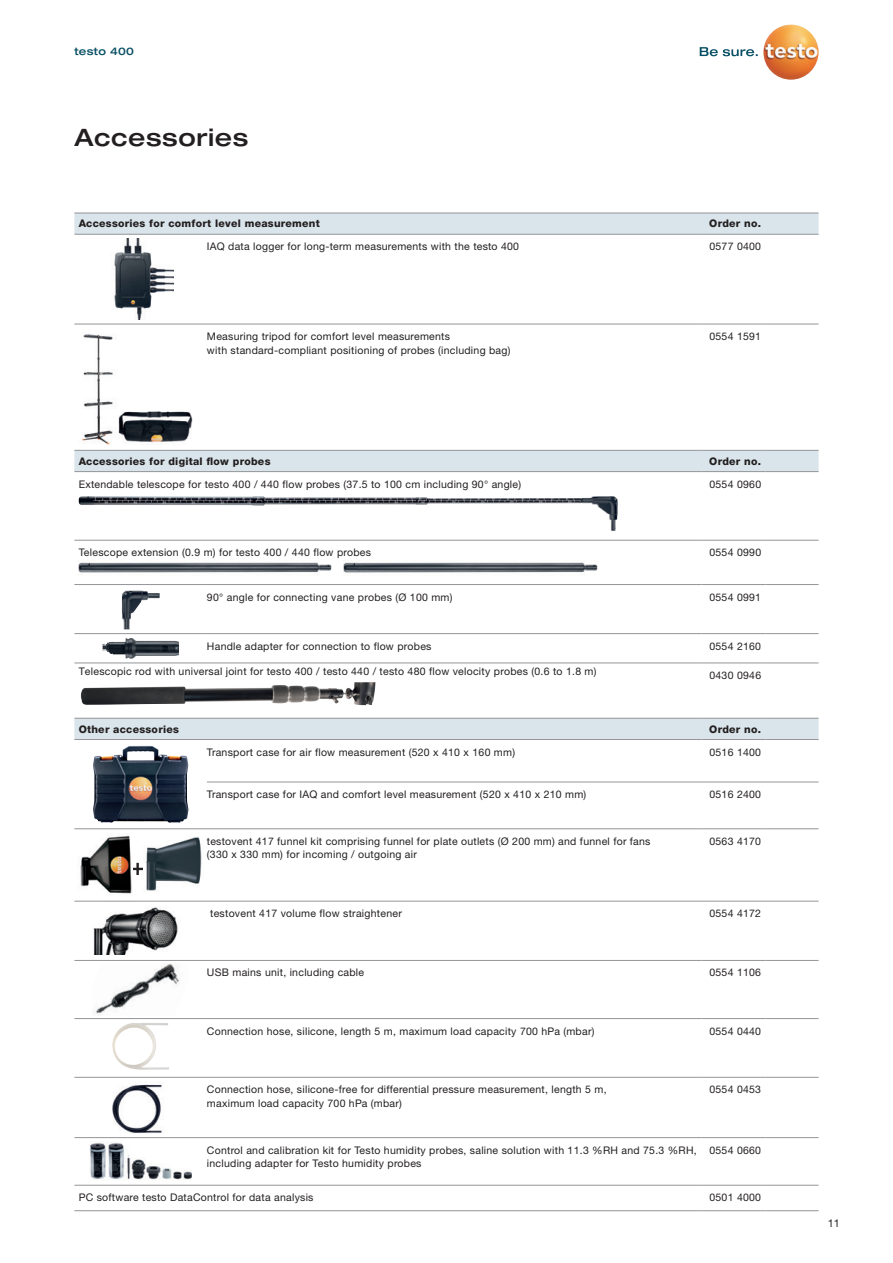
<style>
.page{position:relative;width:893px;height:1263px;background:#fff}
.page>*{position:absolute;margin:0;border:0;box-sizing:border-box;transform-origin:0 0}
.t1{font:500 expanded 24px "Helvetica Neue LTW1 G";letter-spacing:.025em;color:#231f20}
.t2{font:10.8px "Helvetica Neue LTW1 G";color:#231f20}
.t3{font:10.5px/13.5px "Helvetica Neue LTW1 G";letter-spacing:.025em;color:#231f20}
.t4{font:800 10.5px "Helvetica Neue LTW1 G";letter-spacing:.025em;color:#231f20}
.t5{font:500 expanded 10.5px "Helvetica Neue LTW1 G";letter-spacing:.025em;color:#074f64}
</style>
<div class="page">
<svg style="left:700px;top:47px;width:58px;height:9px"></svg>
<img style="left:763px;top:24px;width:56px;height:56px;border-radius:28px">
<svg style="left:74px;top:214px;width:745px;height:525px"></svg>
<hr style="left:74px;top:540px;width:133px;height:1px;background:#939598">
<hr style="left:207px;top:540px;width:495px;height:1px;background:#939598">
<hr style="left:702px;top:828px;width:63px;height:1px;background:#939598">
<hr style="left:74px;top:901px;width:133px;height:1px;background:#939598">
<hr style="left:207px;top:901px;width:495px;height:1px;background:#939598">
<hr style="left:702px;top:901px;width:63px;height:1px;background:#939598">
<hr style="left:702px;top:1137px;width:63px;height:1px;background:#939598">
<hr style="left:765px;top:234px;width:54px;height:1px;background:#939598">
<hr style="left:765px;top:739px;width:54px;height:1px;background:#939598">
<hr style="left:765px;top:782px;width:54px;height:1px;background:#939598">
<hr style="left:765px;top:828px;width:54px;height:1px;background:#939598">
<hr style="left:765px;top:901px;width:54px;height:1px;background:#939598">
<hr style="left:765px;top:1137px;width:54px;height:1px;background:#939598">
<hr style="left:74px;top:234px;width:133px;height:1px;background:#939598">
<hr style="left:207px;top:234px;width:495px;height:1px;background:#939598">
<hr style="left:702px;top:234px;width:63px;height:1px;background:#939598">
<hr style="left:207px;top:739px;width:495px;height:1px;background:#939598">
<hr style="left:702px;top:739px;width:63px;height:1px;background:#939598">
<hr style="left:702px;top:782px;width:63px;height:1px;background:#939598">
<hr style="left:702px;top:1077px;width:63px;height:1px;background:#939598">
<hr style="left:702px;top:213px;width:63px;height:1px;background:#939598">
<hr style="left:765px;top:213px;width:54px;height:1px;background:#939598">
<hr style="left:702px;top:450px;width:63px;height:1px;background:#939598">
<hr style="left:765px;top:450px;width:54px;height:1px;background:#939598">
<hr style="left:702px;top:960px;width:63px;height:1px;background:#939598">
<hr style="left:765px;top:960px;width:54px;height:1px;background:#939598">
<hr style="left:702px;top:1185px;width:63px;height:1px;background:#939598">
<hr style="left:765px;top:1185px;width:54px;height:1px;background:#939598">
<hr style="left:702px;top:1210px;width:63px;height:1px;background:#939598">
<hr style="left:765px;top:1210px;width:54px;height:1px;background:#939598">
<hr style="left:74px;top:1137px;width:133px;height:1px;background:#939598">
<hr style="left:207px;top:1137px;width:495px;height:1px;background:#939598">
<hr style="left:74px;top:1077px;width:133px;height:1px;background:#939598">
<hr style="left:207px;top:1077px;width:495px;height:1px;background:#939598">
<hr style="left:74px;top:213px;width:133px;height:1px;background:#939598">
<hr style="left:207px;top:213px;width:495px;height:1px;background:#939598">
<hr style="left:74px;top:450px;width:133px;height:1px;background:#939598">
<hr style="left:207px;top:450px;width:495px;height:1px;background:#939598">
<hr style="left:74px;top:584px;width:133px;height:1px;background:#939598">
<hr style="left:74px;top:633px;width:133px;height:1px;background:#939598">
<hr style="left:74px;top:960px;width:133px;height:1px;background:#939598">
<hr style="left:207px;top:584px;width:495px;height:1px;background:#939598">
<hr style="left:207px;top:633px;width:495px;height:1px;background:#939598">
<hr style="left:207px;top:960px;width:495px;height:1px;background:#939598">
<hr style="left:74px;top:324px;width:133px;height:1px;background:#939598">
<hr style="left:207px;top:324px;width:495px;height:1px;background:#939598">
<hr style="left:702px;top:324px;width:63px;height:1px;background:#939598">
<hr style="left:765px;top:324px;width:54px;height:1px;background:#939598">
<hr style="left:74px;top:1018px;width:133px;height:1px;background:#939598">
<hr style="left:207px;top:1018px;width:495px;height:1px;background:#939598">
<hr style="left:702px;top:1018px;width:63px;height:1px;background:#939598">
<hr style="left:765px;top:1018px;width:54px;height:1px;background:#939598">
<hr style="left:765px;top:1077px;width:54px;height:1px;background:#939598">
<hr style="left:207px;top:782px;width:495px;height:1px;background:#939598">
<hr style="left:207px;top:828px;width:495px;height:1px;background:#939598">
<hr style="left:702px;top:471px;width:63px;height:1px;background:#939598">
<hr style="left:702px;top:540px;width:63px;height:1px;background:#939598">
<hr style="left:702px;top:584px;width:63px;height:1px;background:#939598">
<hr style="left:702px;top:633px;width:63px;height:1px;background:#939598">
<hr style="left:702px;top:662px;width:63px;height:1px;background:#939598">
<hr style="left:702px;top:718px;width:63px;height:1px;background:#939598">
<hr style="left:765px;top:471px;width:54px;height:1px;background:#939598">
<hr style="left:765px;top:540px;width:54px;height:1px;background:#939598">
<hr style="left:765px;top:584px;width:54px;height:1px;background:#939598">
<hr style="left:765px;top:633px;width:54px;height:1px;background:#939598">
<hr style="left:765px;top:662px;width:54px;height:1px;background:#939598">
<hr style="left:765px;top:718px;width:54px;height:1px;background:#939598">
<hr style="left:74px;top:471px;width:133px;height:1px;background:#939598">
<hr style="left:207px;top:471px;width:495px;height:1px;background:#939598">
<hr style="left:74px;top:739px;width:133px;height:1px;background:#939598">
<hr style="left:74px;top:828px;width:133px;height:1px;background:#939598">
<hr style="left:74px;top:662px;width:133px;height:1px;background:#939598">
<hr style="left:207px;top:662px;width:495px;height:1px;background:#939598">
<hr style="left:74px;top:718px;width:133px;height:1px;background:#939598">
<hr style="left:207px;top:718px;width:495px;height:1px;background:#939598">
<hr style="left:74px;top:1185px;width:133px;height:1px;background:#939598">
<hr style="left:207px;top:1185px;width:495px;height:1px;background:#939598">
<hr style="left:74px;top:1210px;width:133px;height:1px;background:#939598">
<hr style="left:207px;top:1210px;width:495px;height:1px;background:#939598">
<img style="left:107px;top:238px;width:67px;height:82px">
<img style="left:79px;top:328px;width:44px;height:118px">
<img style="left:78px;top:496px;width:540px;height:35px">
<img style="left:344px;top:561px;width:257px;height:14px">
<img style="left:79px;top:561px;width:256px;height:14px">
<img style="left:122px;top:590px;width:38px;height:39px">
<img style="left:102px;top:638px;width:77px;height:21px">
<img style="left:79px;top:682px;width:275px;height:23px">
<img style="left:93px;top:746px;width:95px;height:77px">
<svg style="left:133px;top:863px;width:10px;height:12px"></svg>
<img style="left:80px;top:834px;width:52px;height:60px">
<img style="left:146px;top:837px;width:56px;height:54px">
<img style="left:93px;top:907px;width:85px;height:48px">
<img style="left:96px;top:963px;width:84px;height:51px">
<img style="left:112px;top:1023px;width:57px;height:47px">
<img style="left:113px;top:1084px;width:49px;height:49px">
<img style="left:90px;top:1142px;width:102px;height:38px">
<img style="left:118px;top:411px;width:79px;height:34px">
<p class="t5" style="left:74px;top:44px;width:61px">testo 400</p>
<h1 class="t1" style="left:74px;top:122px;width:175px">Accessories</h1>
<p class="t4" style="left:79px;top:217px;width:243px">Accessories for comfort level measurement</p>
<p class="t4" style="left:709px;top:217px;width:53px">Order no.</p>
<p class="t3" style="left:207px;top:240px;width:314px">IAQ data logger for long-term measurements with the testo 400</p>
<p class="t3" style="left:709px;top:240px;width:53px">0577 0400</p>
<p class="t3" style="left:207px;top:329px;width:305px">Measuring tripod for comfort level measurements<br>with standard-compliant positioning of probes (including bag)</p>
<p class="t3" style="left:709px;top:329px;width:53px">0554 1591</p>
<p class="t4" style="left:79px;top:455px;width:193px">Accessories for digital flow probes</p>
<p class="t4" style="left:709px;top:455px;width:53px">Order no.</p>
<p class="t3" style="left:79px;top:477px;width:444px">Extendable telescope for testo 400 / 440 flow probes (37.5 to 100 cm including 90° angle)</p>
<p class="t3" style="left:709px;top:477px;width:53px">0554 0960</p>
<p class="t3" style="left:79px;top:546px;width:294px">Telescope extension (0.9 m) for testo 400 / 440 flow probes</p>
<p class="t3" style="left:709px;top:546px;width:53px">0554 0990</p>
<p class="t3" style="left:207px;top:590px;width:247px">90° angle for connecting vane probes (Ø 100 mm)</p>
<p class="t3" style="left:709px;top:590px;width:53px">0554 0991</p>
<p class="t3" style="left:207px;top:639px;width:226px">Handle adapter for connection to flow probes</p>
<p class="t3" style="left:709px;top:639px;width:53px">0554 2160</p>
<p class="t3" style="left:79px;top:664px;width:519px">Telescopic rod with universal joint for testo 400 / testo 440 / testo 480 flow velocity probes (0.6 to 1.8 m)</p>
<p class="t3" style="left:709px;top:668px;width:53px">0430 0946</p>
<p class="t4" style="left:79px;top:723px;width:102px">Other accessories</p>
<p class="t4" style="left:709px;top:723px;width:53px">Order no.</p>
<p class="t3" style="left:207px;top:745px;width:310px">Transport case for air flow measurement (520 x 410 x 160 mm)</p>
<p class="t3" style="left:709px;top:745px;width:53px">0516 1400</p>
<p class="t3" style="left:207px;top:787px;width:381px">Transport case for IAQ and comfort level measurement (520 x 410 x 210 mm)</p>
<p class="t3" style="left:709px;top:787px;width:53px">0516 2400</p>
<p class="t3" style="left:207px;top:834px;width:445px">testovent 417 funnel kit comprising funnel for plate outlets (Ø 200 mm) and funnel for fans (330 x 330 mm) for incoming / outgoing air</p>
<p class="t3" style="left:709px;top:834px;width:53px">0563 4170</p>
<p class="t3" style="left:210px;top:906px;width:193px">testovent 417 volume flow straightener</p>
<p class="t3" style="left:709px;top:906px;width:53px">0554 4172</p>
<p class="t3" style="left:207px;top:966px;width:159px">USB mains unit, including cable</p>
<p class="t3" style="left:709px;top:966px;width:53px">0554 1106</p>
<p class="t3" style="left:207px;top:1024px;width:389px">Connection hose, silicone, length 5 m, maximum load capacity 700 hPa (mbar)</p>
<p class="t3" style="left:709px;top:1024px;width:53px">0554 0440</p>
<p class="t3" style="left:207px;top:1083px;width:401px">Connection hose, silicone-free for differential pressure measurement, length 5 m, maximum load capacity 700 hPa (mbar)</p>
<p class="t3" style="left:709px;top:1083px;width:53px">0554 0453</p>
<p class="t3" style="left:207px;top:1143px;width:491px">Control and calibration kit for Testo humidity probes, saline solution with 11.3 %RH and 75.3 %RH, including adapter for Testo humidity probes</p>
<p class="t3" style="left:709px;top:1143px;width:53px">0554 0660</p>
<p class="t3" style="left:79px;top:1191px;width:236px">PC software testo DataControl for data analysis</p>
<p class="t3" style="left:709px;top:1191px;width:53px">0501 4000</p>
<p class="t2" style="left:828px;top:1217px;width:14px">11</p>
</div>
